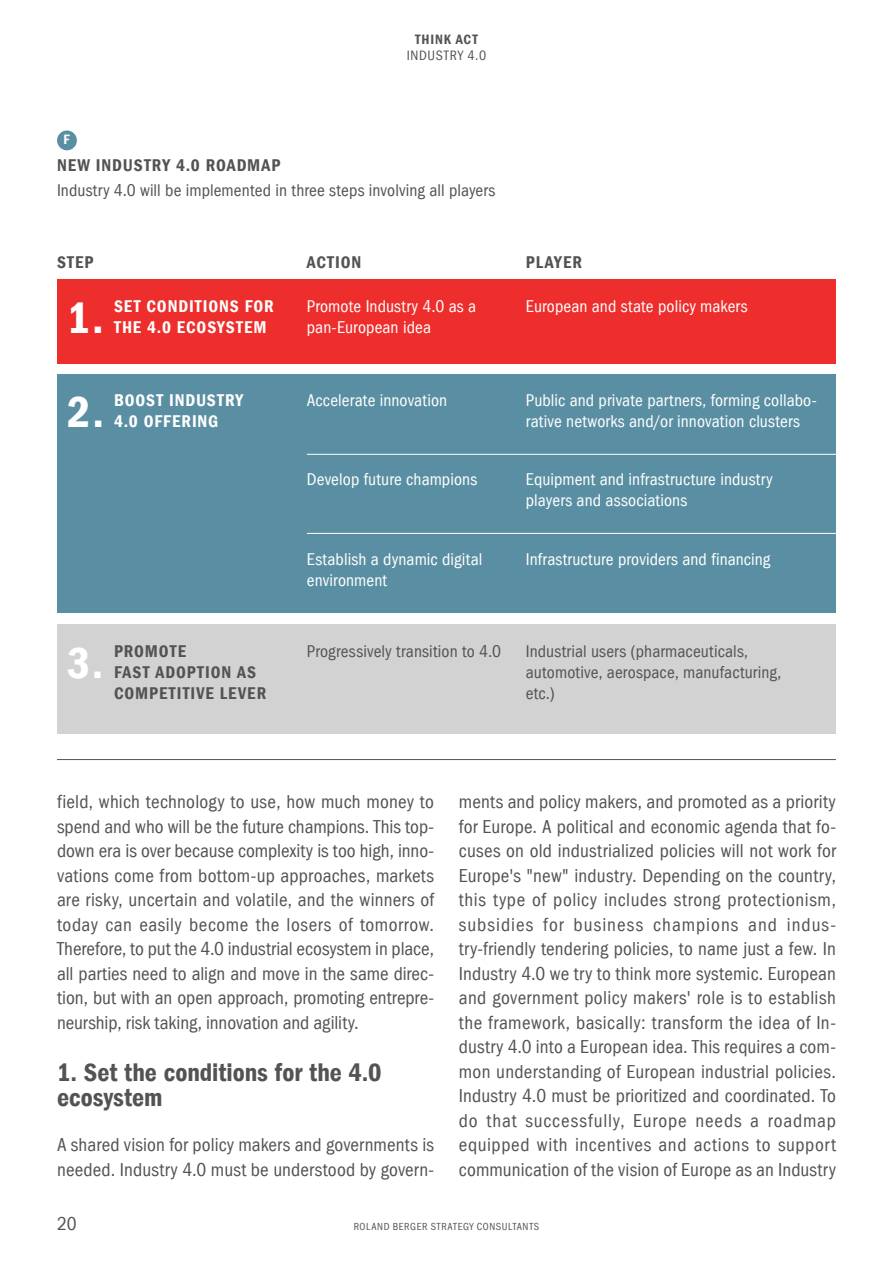
<style>
.page{position:relative;width:893px;height:1265px;background:#fff}
.page>*{position:absolute;margin:0;border:0;box-sizing:border-box;transform-origin:0 0}
.t1{font:45.5px/93.8px "Franklin Gothic LT Com Dm Cn";color:#fff}
.t2{font:26.25px/24.5px "Franklin Gothic LT Com Dm Cn";color:#555252}
.t3{font:condensed 19.25px/24.5px "Franklin Gothic LT Com";letter-spacing:.005em;color:#555252;text-align:justify}
.t4{font:condensed 17.5px/21px "Franklin Gothic LT Com";letter-spacing:.005em;color:#fff}
.t5{font:condensed 17.5px/21px "Franklin Gothic LT Com";letter-spacing:.005em;color:#555252}
.t6{font:17.5px/21px "Franklin Gothic LT Com Dm Cn";letter-spacing:.06em;color:#555252}
.t7{font:17.5px/21px "Franklin Gothic LT Com Dm Cn";letter-spacing:.05em;color:#fff}
.t8{font:condensed 14px "Franklin Gothic LT Com";letter-spacing:.05em;color:#555252}
.t9{font:14px "Franklin Gothic LT Com Dm Cn";letter-spacing:.055em;color:#555252}
.t10{font:14px "Franklin Gothic LT Com Dm Cn";color:#fff}
.t11{font:condensed 10.5px "Franklin Gothic LT Com";letter-spacing:.06em;color:#555252}
</style>
<div class="page">
<div style="left:57px;top:624px;width:779px;height:109px;background:#d3d2d2"></div>
<div style="left:57px;top:279px;width:779px;height:85px;background:#ee2e2c"></div>
<div style="left:57px;top:130px;width:20px;height:20px;background:#5a8fa3;border-radius:50%"></div>
<hr style="left:57px;top:759px;width:779px;height:1px;background:#555252">
<div style="left:57px;top:375px;width:779px;height:238px;background:#5a8fa3"></div>
<hr style="left:307px;top:454px;width:529px;height:1px;background:#fff">
<hr style="left:307px;top:533px;width:529px;height:1px;background:#fff">
<p class="t9" style="left:415px;top:32px;width:64px">THINK ACT</p>
<p class="t8" style="left:407px;top:48px;width:81px">INDUSTRY 4.0</p>
<p class="t10" style="left:63px;top:132px;width:8px">F</p>
<p class="t6" style="left:57px;top:155px;width:225px">NEW INDUSTRY 4.0 ROADMAP</p>
<p class="t5" style="left:57px;top:180px;width:440px">Industry 4.0 will be implemented in three steps involving all players</p>
<p class="t6" style="left:57px;top:252px;width:38px">STEP</p>
<p class="t6" style="left:307px;top:252px;width:56px">ACTION</p>
<p class="t6" style="left:526px;top:252px;width:58px">PLAYER</p>
<p class="t4" style="left:307px;top:296px;width:171px">Promote Industry 4.0 as a pan-European idea</p>
<p class="t7" style="left:114px;top:296px;width:161px">SET CONDITIONS FOR<br>THE 4.0 ECOSYSTEM</p>
<p class="t4" style="left:526px;top:296px;width:223px">European and state policy makers</p>
<h1 class="t1" style="left:67px;top:271px;width:38px">1.<br>2.</h1>
<p class="t7" style="left:114px;top:390px;width:131px">BOOST INDUSTRY<br>4.0 OFFERING</p>
<p class="t4" style="left:526px;top:390px;width:292px">Public and private partners, forming collabo&shy;rative networks and/or innovation clusters</p>
<p class="t4" style="left:307px;top:390px;width:142px">Accelerate innovation</p>
<p class="t4" style="left:307px;top:469px;width:172px">Develop future champions</p>
<p class="t4" style="left:526px;top:469px;width:248px">Equipment and infrastructure industry players and associations</p>
<h1 class="t1" style="left:67px;top:616px;width:38px">3.</h1>
<p class="t6" style="left:114px;top:641px;width:154px">PROMOTE<br>FAST ADOPTION AS<br>COMPETITIVE LEVER</p>
<p class="t4" style="left:307px;top:549px;width:177px">Establish a dynamic digital environment</p>
<p class="t4" style="left:526px;top:549px;width:246px">Infrastructure providers and financing</p>
<p class="t5" style="left:307px;top:641px;width:196px">Progressively transition to 4.0</p>
<p class="t5" style="left:526px;top:641px;width:257px">Industrial users (pharmaceuticals, automotive, aerospace, manufacturing, etc.)</p>
<p class="t3" style="left:57px;top:790px;width:379px">field, which technology to use, how much money to spend and who will be the future champions. This top&shy;down era is over because complexity is too high, inno&shy;vations come from bottom-up approaches, markets are risky, uncertain and volatile, and the winners of today can easily become the losers of tomorrow.<br>Therefore, to put the 4.0 industrial ecosystem in place, all parties need to align and move in the same direc&shy;tion, but with an open approach, promoting entrepre&shy;neurship, risk taking, innovation and agility.</p>
<h2 class="t2" style="left:57px;top:1061px;width:326px">1. Set the conditions for the 4.0 ecosystem</h2>
<p class="t3" style="left:57px;top:1133px;width:379px">A shared vision for policy makers and governments is needed. Industry 4.0 must be understood by govern-</p>
<p class="t3" style="left:459px;top:790px;width:379px">ments and policy makers, and promoted as a priority for Europe. A political and economic agenda that fo&shy;cuses on old industrialized policies will not work for Europe's "new" industry. Depending on the country, this type of policy includes strong protectionism, subsidies for business champions and indus&shy;try-friendly tendering policies, to name just a few. In Industry 4.0 we try to think more systemic. European and government policy makers' role is to establish the framework, basically: transform the idea of In&shy;dustry 4.0 into a European idea. This requires a com&shy;mon understanding of European industrial policies.<br>Industry 4.0 must be prioritized and coordinated. To do that successfully, Europe needs a roadmap equipped with incentives and actions to support communication of the vision of Europe as an Industry</p>
<p class="t3" style="left:57px;top:1212px;width:21px">20</p>
<p class="t11" style="left:354px;top:1221px;width:187px">ROLAND BERGER STRATEGY CONSULTANTS</p>
</div>
